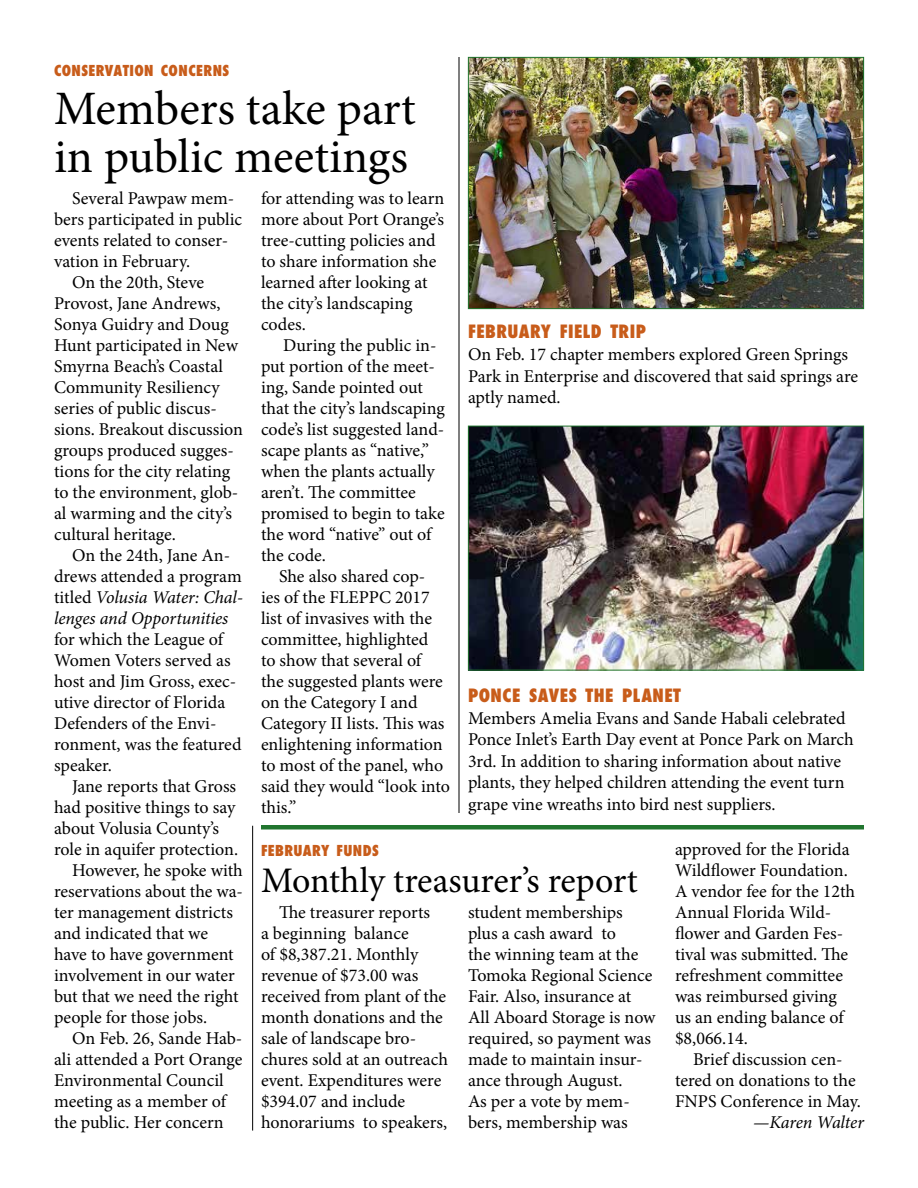
<style>
.page{position:relative;width:918px;height:1188px;background:#fff}
.page>*{position:absolute;margin:0;border:0;box-sizing:border-box;transform-origin:0 0}
.t1{font:48px/48px "Minion Pro";color:#000}
.t2{font:36px "Minion Pro";letter-spacing:-.005em;color:#000}
.t3{font:18px/21px "Minion Pro";letter-spacing:-.005em;color:#000}
.t4{font:italic 18px "Minion Pro";letter-spacing:-.01em;color:#000}
.t5{font:800 condensed 17.85px "Futura";letter-spacing:.03em;color:#c85c1a}
.t6{font:800 condensed 14.7px "Futura";letter-spacing:.03em;color:#c85c1a}
.s1{font-style:normal}
</style>
<div class="page">
<img style="left:470px;top:428px;width:392px;height:240px">
<div style="left:468px;top:426px;width:396px;height:244px;border:1px solid #21752f"></div>
<img style="left:470px;top:59px;width:392px;height:248px">
<div style="left:468px;top:57px;width:396px;height:252px;border:1px solid #21752f"></div>
<div style="left:261px;top:825px;width:603px;height:5px;background:#21752f"></div>
<hr style="left:252px;top:826px;width:1px;height:305px;background:#000">
<hr style="left:459px;top:57px;width:1px;height:756px;background:#000">
<p class="t6" style="left:54px;top:60px;width:177px">CONSERVATION CONCERNS</p>
<h1 class="t1" style="left:54px;top:85px;width:363px">Members take part in public meetings</h1>
<p class="t3" style="left:72px;top:188px;width:164px">Several Pawpaw mem-</p>
<p class="t3" style="left:54px;top:209px;width:190px">bers participated in public</p>
<p class="t3" style="left:54px;top:230px;width:176px">events related to conser-</p>
<p class="t3" style="left:54px;top:251px;width:138px">vation in February.</p>
<p class="t3" style="left:72px;top:272px;width:134px">On the 20th, Steve</p>
<p class="t3" style="left:54px;top:293px;width:168px">Provost, Jane Andrews,</p>
<p class="t3" style="left:54px;top:314px;width:176px">Sonya Guidry and Doug</p>
<p class="t3" style="left:54px;top:335px;width:186px">Hunt participated in New</p>
<p class="t3" style="left:54px;top:356px;width:170px">Smyrna Beach’s Coastal</p>
<p class="t3" style="left:54px;top:377px;width:167px">Community Resiliency</p>
<p class="t3" style="left:54px;top:398px;width:164px">series of public discus-</p>
<p class="t3" style="left:54px;top:419px;width:190px">sions. Breakout discussion</p>
<p class="t3" style="left:54px;top:440px;width:181px">groups produced sugges-</p>
<p class="t3" style="left:54px;top:461px;width:178px">tions for the city relating</p>
<p class="t3" style="left:54px;top:482px;width:186px">to the environment, glob-</p>
<p class="t3" style="left:54px;top:503px;width:180px">al warming and the city’s</p>
<p class="t3" style="left:54px;top:524px;width:123px">cultural heritage.</p>
<p class="t3" style="left:72px;top:545px;width:160px">On the 24th, Jane An-</p>
<p class="t3" style="left:54px;top:566px;width:189px">drews attended a program</p>
<p class="t4" style="left:54px;top:585px;width:191px"><span class="s1">titled</span> Volusia Water: Chal-</p>
<p class="t4" style="left:54px;top:606px;width:176px">lenges and Opportunities</p>
<p class="t3" style="left:54px;top:629px;width:189px">for which the League of<br>Women Voters served as host and Jim Gross, exec&shy;utive director of Florida<br>Defenders of the Envi&shy;ronment, was the featured speaker.</p>
<p class="t3" style="left:72px;top:776px;width:166px">Jane reports that Gross</p>
<p class="t3" style="left:54px;top:797px;width:183px">had positive things to say</p>
<p class="t3" style="left:54px;top:818px;width:167px">about Volusia County’s</p>
<p class="t3" style="left:54px;top:839px;width:186px">role in aquifer protection.</p>
<p class="t3" style="left:72px;top:860px;width:172px">However, he spoke with</p>
<p class="t3" style="left:54px;top:881px;width:191px">reservations about the wa-</p>
<p class="t3" style="left:54px;top:902px;width:180px">ter management districts</p>
<p class="t3" style="left:54px;top:923px;width:156px">and indicated that we</p>
<p class="t3" style="left:54px;top:944px;width:181px">have to have government</p>
<p class="t3" style="left:54px;top:965px;width:182px">involvement in our water</p>
<p class="t3" style="left:54px;top:986px;width:186px">but that we need the right</p>
<p class="t3" style="left:54px;top:1007px;width:155px">people for those jobs.</p>
<p class="t3" style="left:72px;top:1028px;width:172px">On Feb. 26, Sande Hab-</p>
<p class="t3" style="left:54px;top:1049px;width:190px">ali attended a Port Orange</p>
<p class="t3" style="left:54px;top:1070px;width:171px">Environmental Council</p>
<p class="t3" style="left:54px;top:1091px;width:174px">meeting as a member of</p>
<p class="t3" style="left:54px;top:1112px;width:171px">the public. Her concern</p>
<p class="t3" style="left:261px;top:188px;width:185px">for attending was to learn more about Port Orange’s tree-cutting policies and to share information she learned after looking at the city’s landscaping codes.</p>
<p class="t3" style="left:261px;top:335px;width:185px;text-indent:22px">During the public in&shy;put portion of the meet&shy;ing, Sande pointed out that the city’s landscaping code’s list suggested land&shy;scape plants as “native,” when the plants actually aren’t. The committee promised to begin to take the word “native” out of the code.</p>
<p class="t3" style="left:261px;top:566px;width:190px;text-indent:18px">She also shared cop-<br>ies of the FLEPPC 2017 list of invasives with the committee, highlighted<br>to show that several of<br>the suggested plants were on the Category I and<br>Category II lists. This was enlightening information to most of the panel, who said they would “look into this.”</p>
<p class="t5" style="left:468px;top:320px;width:180px">FEBRUARY FIELD TRIP</p>
<p class="t3" style="left:468px;top:344px;width:392px;line-height:21.6px">On Feb. 17 chapter members explored Green Springs<br>Park in Enterprise and discovered that said springs are aptly named.</p>
<p class="t5" style="left:468px;top:683px;width:215px">PONCE SAVES THE PLANET</p>
<p class="t3" style="left:468px;top:707px;width:387px;line-height:21.6px">Members Amelia Evans and Sande Habali celebrated Ponce Inlet’s Earth Day event at Ponce Park on March 3rd. In addition to sharing information about native plants, they helped children attending the event turn grape vine wreaths into bird nest suppliers.</p>
<p class="t6" style="left:261px;top:840px;width:119px">FEBRUARY FUNDS</p>
<h2 class="t2" style="left:261px;top:856px;width:378px">Monthly treasurer’s report</h2>
<p class="t3" style="left:261px;top:902px;width:189px;text-indent:18px">The treasurer reports<br>a beginning balance<br>of $8,387.21. Monthly revenue of $73.00 was received from plant of the month donations and the sale of landscape bro&shy;chures sold at an outreach event. Expenditures were $394.07 and include honorariums to speakers,</p>
<p class="t3" style="left:468px;top:902px;width:189px">student memberships plus a cash award to<br>the winning team at the<br>Tomoka Regional Science<br>Fair. Also, insurance at<br>All Aboard Storage is now required, so payment was made to maintain insur&shy;ance through August.<br>As per a vote by mem&shy;bers, membership was</p>
<p class="t3" style="left:675px;top:839px;width:182px">approved for the Florida<br>Wildflower Foundation.<br>A vendor fee for the 12th<br>Annual Florida Wild&shy;flower and Garden Fes&shy;tival was submitted. The refreshment committee was reimbursed giving us an ending balance of $8,066.14.</p>
<p class="t3" style="left:675px;top:1049px;width:187px;text-align:center">Brief discussion cen&shy;tered on donations to the<br>FNPS Conference in May.</p>
<p class="t4" style="left:753px;top:1110px;width:112px">—Karen Walter</p>
</div>
